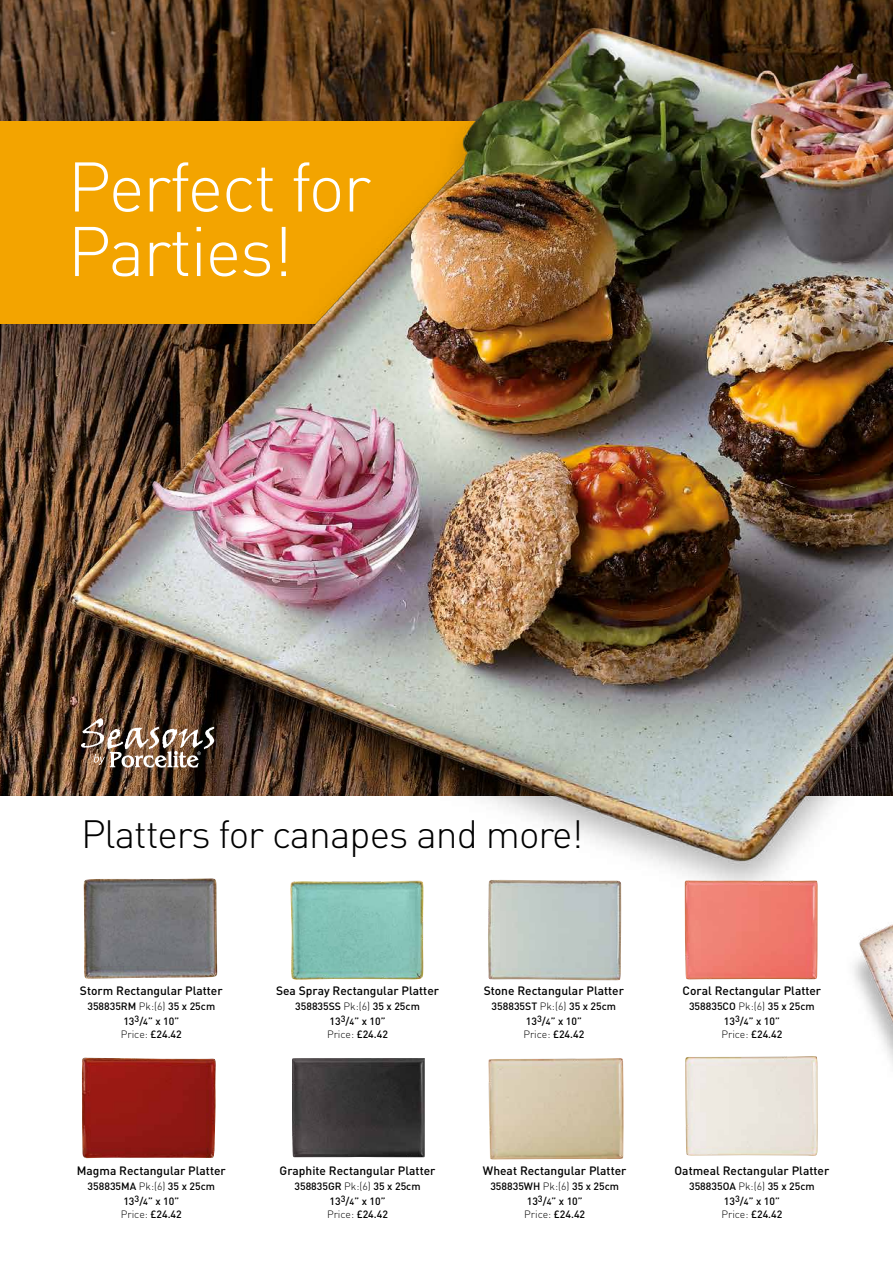
<style>
.page{position:relative;width:893px;height:1263px;background:#fff}
.page>*{position:absolute;margin:0;border:0;box-sizing:border-box;transform-origin:0 0}
.t1{font:300 69px/64.5px "DIN";letter-spacing:-.025em;color:#fff}
.t2{font:300 39px "DIN";letter-spacing:-.025em;color:#000}
.t3{font:500 12px "DIN";color:#000}
.t4{font:500 10.5px/15px "DIN";color:#000;text-align:center}
.t5{font:300 10.5px "DIN";color:#000}
.s1{font-weight:300}
.s2{font-size:9px}
.s3{font-weight:500}
</style>
<div class="page">
<img style="left:0;top:0;width:893px;height:795px">
<div style="left:0;top:121px;width:540px;height:203px;background:#f3a400"></div>
<img style="left:27px;top:14px;width:866px;height:967px">
<img style="left:84px;top:878px;width:133px;height:101px">
<img style="left:290px;top:880px;width:134px;height:100px">
<img style="left:685px;top:880px;width:133px;height:100px">
<img style="left:488px;top:880px;width:133px;height:100px">
<img style="left:292px;top:1058px;width:133px;height:99px">
<img style="left:82px;top:1057px;width:134px;height:102px">
<img style="left:488px;top:1058px;width:136px;height:101px">
<img style="left:685px;top:1056px;width:133px;height:100px">
<img style="left:81px;top:718px;width:133px;height:50px">
<img style="left:824px;top:796px;width:69px;height:268px">
<h1 class="t1" style="left:68px;top:154px;width:305px">Perfect for<br>Parties!</h1>
<h2 class="t2" style="left:81px;top:810px;width:504px">Platters for canapes and more!</h2>
<p class="t3" style="left:80px;top:983px;width:144px">Storm Rectangular Platter</p>
<p class="t4" style="left:87px;top:998px;width:129px">358835RM <span class="s1">Pk:(6)</span> 35 x 25cm<br>13<sup>3</sup>/<span class="s2">4</span>” x 10”</p>
<p class="t5" style="left:121px;top:1028px;width:62px">Price: <span class="s3">£24.42</span></p>
<p class="t3" style="left:276px;top:983px;width:165px">Sea Spray Rectangular Platter</p>
<p class="t4" style="left:295px;top:998px;width:126px">358835SS <span class="s1">Pk:(6)</span> 35 x 25cm<br>13<sup>3</sup>/<span class="s2">4</span>” x 10”</p>
<p class="t5" style="left:327px;top:1028px;width:62px">Price: <span class="s3">£24.42</span></p>
<p class="t3" style="left:484px;top:983px;width:142px">Stone Rectangular Platter</p>
<p class="t4" style="left:492px;top:998px;width:126px">358835ST <span class="s1">Pk:(6)</span> 35 x 25cm<br>13<sup>3</sup>/<span class="s2">4</span>” x 10”</p>
<p class="t5" style="left:523px;top:1028px;width:62px">Price: <span class="s3">£24.42</span></p>
<p class="t3" style="left:683px;top:983px;width:140px">Coral Rectangular Platter</p>
<p class="t4" style="left:689px;top:998px;width:127px">358835CO <span class="s1">Pk:(6)</span> 35 x 25cm<br>13<sup>3</sup>/<span class="s2">4</span>” x 10”</p>
<p class="t5" style="left:721px;top:1028px;width:62px">Price: <span class="s3">£24.42</span></p>
<p class="t3" style="left:77px;top:1163px;width:150px">Magma Rectangular Platter</p>
<p class="t4" style="left:88px;top:1178px;width:129px">358835MA <span class="s1">Pk:(6)</span> 35 x 25cm<br>13<sup>3</sup>/<span class="s2">4</span>” x 10”</p>
<p class="t5" style="left:121px;top:1208px;width:62px">Price: <span class="s3">£24.42</span></p>
<p class="t3" style="left:280px;top:1163px;width:157px">Graphite Rectangular Platter</p>
<p class="t4" style="left:294px;top:1178px;width:128px">358835GR <span class="s1">Pk:(6)</span> 35 x 25cm<br>13<sup>3</sup>/<span class="s2">4</span>” x 10”</p>
<p class="t5" style="left:327px;top:1208px;width:62px">Price: <span class="s3">£24.42</span></p>
<p class="t3" style="left:483px;top:1163px;width:145px">Wheat Rectangular Platter</p>
<p class="t4" style="left:490px;top:1178px;width:130px">358835WH <span class="s1">Pk:(6)</span> 35 x 25cm<br>13<sup>3</sup>/<span class="s2">4</span>” x 10”</p>
<p class="t5" style="left:524px;top:1208px;width:62px">Price: <span class="s3">£24.42</span></p>
<p class="t3" style="left:675px;top:1163px;width:156px">Oatmeal Rectangular Platter</p>
<p class="t4" style="left:689px;top:1178px;width:127px">358835OA <span class="s1">Pk:(6)</span> 35 x 25cm<br>13<sup>3</sup>/<span class="s2">4</span>” x 10”</p>
<p class="t5" style="left:721px;top:1208px;width:62px">Price: <span class="s3">£24.42</span></p>
</div>
